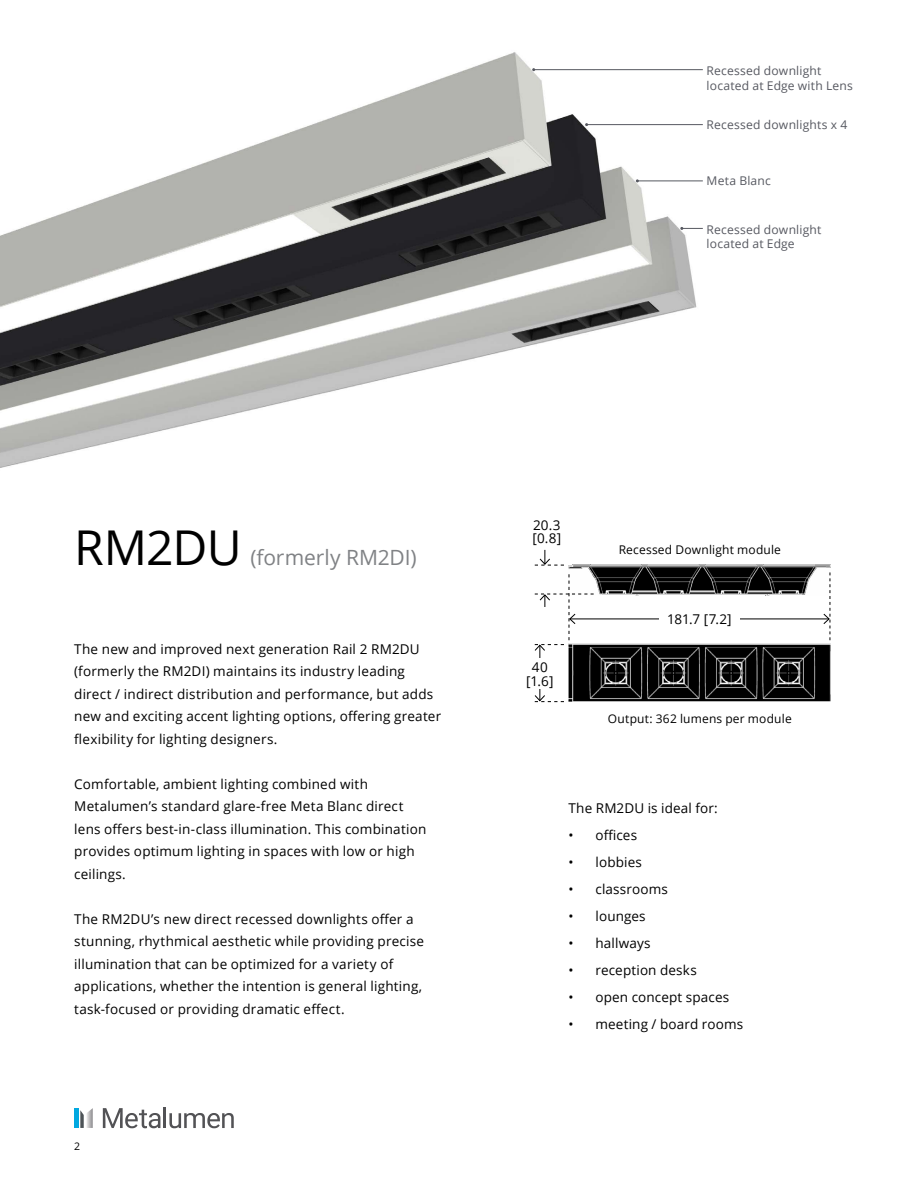
<style>
.page{position:relative;width:918px;height:1188px;background:#fff}
.page>*{position:absolute;margin:0;border:0;box-sizing:border-box;transform-origin:0 0}
.t1{font:48px "Open Sans";letter-spacing:-.015em;color:#000}
.t2{font:21px "Open Sans";letter-spacing:-.005em;color:#808285}
.t3{font:13.5px/22.5px "Open Sans";letter-spacing:.015em;color:#000}
.t4{font:12px/14.4px "Open Sans";letter-spacing:.015em;color:#565860}
.t5{font:12px "Open Sans";letter-spacing:.015em;color:#000}
.t6{font:10.5px "Open Sans";color:#000}
</style>
<div class="page">
<hr style="left:74px;top:1108px;width:4px;height:20px;background:#01a8e0">
<svg style="left:80px;top:1108px;width:13px;height:20px"></svg>
<svg style="left:103px;top:1108px;width:57px;height:20px"></svg>
<hr style="left:164px;top:1107px;width:2px;height:21px;background:#525255">
<svg style="left:169px;top:1113px;width:65px;height:15px"></svg>
<img style="left:0;top:52px;width:703px;height:416px">
<img style="left:569px;top:564px;width:261px;height:32px">
<img style="left:569px;top:643px;width:261px;height:59px">
<hr style="left:570px;top:619px;width:259px;height:1px;background:#000">
<svg style="left:823px;top:572px;width:8px;height:68px"></svg>
<hr style="left:539px;top:645px;width:1px;height:56px;background:#000">
<svg style="left:534px;top:694px;width:30px;height:8px"></svg>
<svg style="left:534px;top:574px;width:60px;height:77px"></svg>
<svg style="left:535px;top:550px;width:29px;height:16px"></svg>
<div style="left:659px;top:610px;width:81px;height:18px;background:#fff"></div>
<div style="left:523px;top:659px;width:34px;height:30px;background:#fff"></div>
<hr style="left:534px;top:69px;width:169px;height:1px;background:#565860">
<hr style="left:587px;top:124px;width:116px;height:1px;background:#565860">
<hr style="left:637px;top:181px;width:66px;height:1px;background:#565860">
<svg style="left:680px;top:227px;width:23px;height:3px"></svg>
<p class="t4" style="left:707px;top:63px;width:148px">Recessed downlight located at Edge with Lens</p>
<p class="t4" style="left:707px;top:118px;width:142px">Recessed downlights x 4</p>
<p class="t4" style="left:707px;top:173px;width:66px">Meta Blanc</p>
<p class="t4" style="left:707px;top:222px;width:116px">Recessed downlight located at Edge</p>
<h1 class="t1" style="left:74px;top:515px;width:169px">RM2DU</h1>
<h2 class="t2" style="left:250px;top:543px;width:168px">(formerly RM2DI)</h2>
<p class="t3" style="left:74px;top:637px;width:369px">The new and improved next generation Rail 2 RM2DU (formerly the RM2DI) maintains its industry leading direct / indirect distribution and performance, but adds new and exciting accent lighting options, offering greater flexibility for lighting designers.</p>
<p class="t3" style="left:74px;top:772px;width:354px">Comfortable, ambient lighting combined with Metalumen’s standard glare-free Meta Blanc direct lens offers best-in-class illumination. This combination provides optimum lighting in spaces with low or high ceilings.</p>
<p class="t3" style="left:74px;top:907px;width:351px">The RM2DU’s new direct recessed downlights offer a stunning, rhythmical aesthetic while providing precise illumination that can be optimized for a variety of applications, whether the intention is general lighting, task-focused or providing dramatic effect.</p>
<p class="t6" style="left:74px;top:1139px;width:8px">2</p>
<p class="t3" style="left:533px;top:518px;width:30px;line-height:13.5px">20.3 [0.8]</p>
<p class="t3" style="left:526px;top:660px;width:29px;line-height:13.5px;text-align:center">40 [1.6]</p>
<p class="t5" style="left:619px;top:542px;width:164px">Recessed Downlight module</p>
<p class="t3" style="left:667px;top:608px;width:66px">181.7 [7.2]</p>
<p class="t5" style="left:608px;top:710px;width:185px">Output: 362 lumens per module</p>
<p class="t3" style="left:568px;top:796px;width:151px">The RM2DU is ideal for:</p>
<p class="t3" style="left:568px;top:823px;width:70px">• offices</p>
<p class="t3" style="left:568px;top:850px;width:75px">• lobbies</p>
<p class="t3" style="left:568px;top:877px;width:101px">• classrooms</p>
<p class="t3" style="left:568px;top:904px;width:79px">• lounges</p>
<p class="t3" style="left:568px;top:931px;width:84px">• hallways</p>
<p class="t3" style="left:568px;top:958px;width:130px">• reception desks</p>
<p class="t3" style="left:568px;top:985px;width:162px">• open concept spaces</p>
<p class="t3" style="left:568px;top:1012px;width:176px">• meeting / board rooms</p>
</div>
